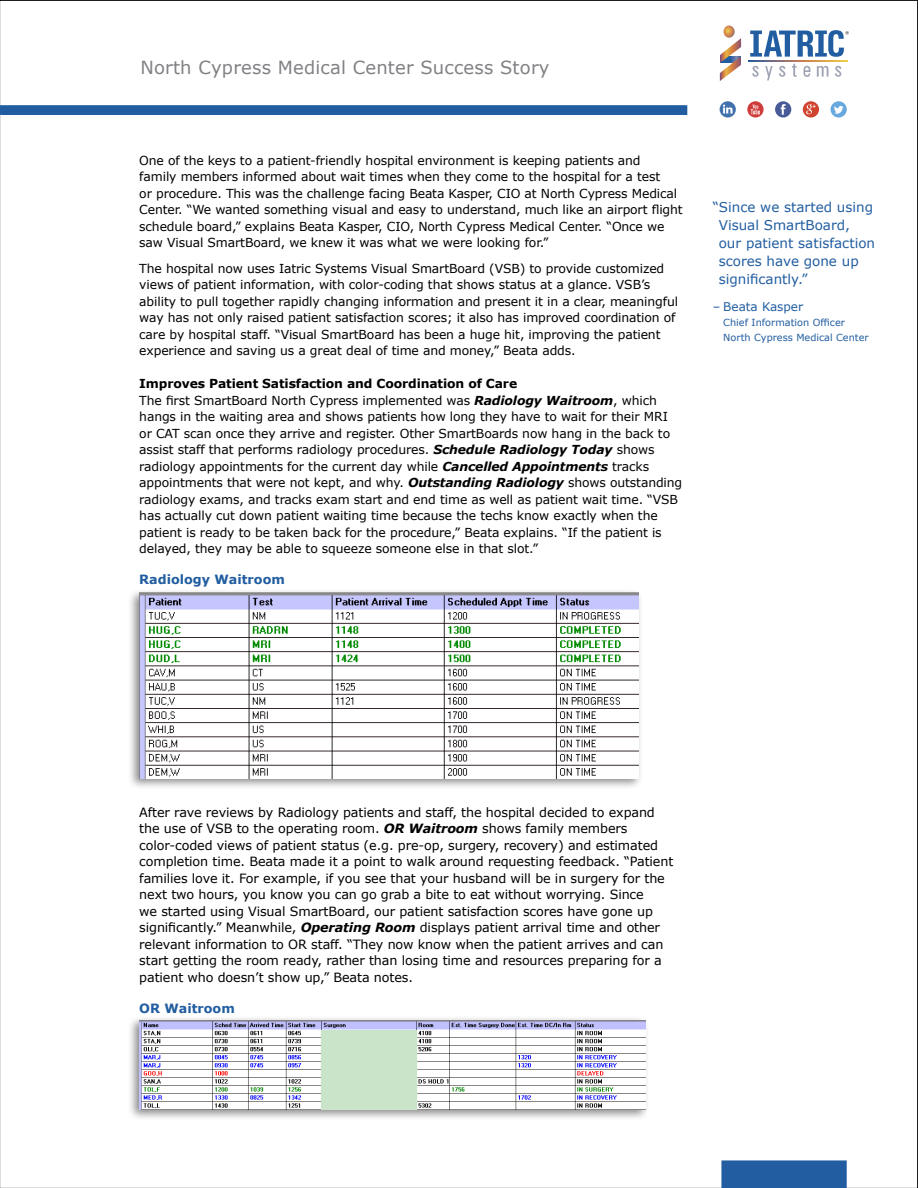
<style>
.page{position:relative;width:918px;height:1188px;background:#fff}
.page>*{position:absolute;margin:0;border:0;box-sizing:border-box;transform-origin:0 0}
.t1{font:18px "Verdana";letter-spacing:.01em;color:#808184}
.Plain_Text{font:13.5px/18px "Verdana";color:#215da0}
.t2{font:12.75px/16.5px "Verdana";letter-spacing:-.01em;color:#000}
.t3{font:700 12.75px "Verdana";color:#215da0}
.t4{font:12.3px/16.5px "Verdana";letter-spacing:-.01em;color:#000}
.t5{font:700 12.3px "Verdana";letter-spacing:-.01em;color:#000}
.Plain_Text-2{font:12px "Verdana";color:#215da0}
.Plain_Text-3{font:9.75px/15px "Verdana";color:#215da0}
.s1{font-weight:700;font-style:italic}
</style>
<div class="page">
<div style="left:1px;top:106px;width:686px;height:8px;background:#215da0"></div>
<div style="left:0;top:105px;width:687px;height:10px;border:2px solid #215da0"></div>
<div style="left:722px;top:1161px;width:124px;height:26px;background:#215da0"></div>
<div style="left:721px;top:1160px;width:126px;height:28px;border:2px solid #215da0"></div>
<svg style="left:720px;top:26px;width:21px;height:55px"></svg>
<svg style="left:749px;top:61px;width:99px;height:1px"></svg>
<svg style="left:792px;top:63px;width:5px;height:14px"></svg>
<svg style="left:817px;top:66px;width:12px;height:11px"></svg>
<svg style="left:752px;top:66px;width:7px;height:11px"></svg>
<svg style="left:779px;top:66px;width:6px;height:11px"></svg>
<svg style="left:835px;top:66px;width:6px;height:11px"></svg>
<svg style="left:804px;top:66px;width:6px;height:11px"></svg>
<svg style="left:765px;top:66px;width:8px;height:14px"></svg>
<svg style="left:750px;top:30px;width:99px;height:27px"></svg>
<svg style="left:720px;top:101px;width:16px;height:17px"></svg>
<svg style="left:723px;top:105px;width:10px;height:9px"></svg>
<svg style="left:803px;top:101px;width:16px;height:17px"></svg>
<svg style="left:806px;top:105px;width:10px;height:9px"></svg>
<div style="left:775px;top:101px;width:16px;height:17px;background:#485a97;border-radius:50%"></div>
<svg style="left:781px;top:104px;width:5px;height:11px"></svg>
<svg style="left:747px;top:101px;width:17px;height:17px"></svg>
<svg style="left:751px;top:104px;width:9px;height:10px"></svg>
<div style="left:831px;top:101px;width:16px;height:17px;background:#67a8de;border-radius:50%"></div>
<svg style="left:834px;top:106px;width:9px;height:8px"></svg>
<div style="left:127px;top:588px;width:516px;height:202px;background:#000;opacity:.45"></div>
<img style="left:139px;top:593px;width:500px;height:185px">
<div style="left:127px;top:1015px;width:523px;height:107px;background:#000;opacity:.45"></div>
<img style="left:139px;top:1020px;width:507px;height:90px">
<p class="t1" style="left:140px;top:55px;width:411px">North Cypress Medical Center Success Story</p>
<p class="t4" style="left:139px;top:152px;width:503px">One of the keys to a patient-friendly hospital environment is keeping patients and</p>
<p class="t4" style="left:139px;top:169px;width:522px">family members informed about wait times when they come to the hospital for a test</p>
<p class="t4" style="left:139px;top:185px;width:545px">or procedure. This was the challenge facing Beata Kasper, CIO at North Cypress Medical Center. “We wanted something visual and easy to understand, much like an airport flight schedule board,” explains Beata Kasper, CIO, North Cypress Medical Center. “Once we saw Visual SmartBoard, we knew it was what we were looking for.”</p>
<p class="t4" style="left:139px;top:260px;width:540px">The hospital now uses Iatric Systems Visual SmartBoard (VSB) to provide customized views of patient information, with color-coding that shows status at a glance. VSB’s ability to pull together rapidly changing information and present it in a clear, meaningful way has not only raised patient satisfaction scores; it also has improved coordination of care by hospital staff. “Visual SmartBoard has been a huge hit, improving the patient experience and saving us a great deal of time and money,” Beata adds.</p>
<p class="t5" style="left:139px;top:375px;width:379px">Improves Patient Satisfaction and Coordination of Care</p>
<p class="t4" style="left:139px;top:392px;width:544px">The first SmartBoard North Cypress implemented was <span class="s1">Radiology Waitroom</span>, which hangs in the waiting area and shows patients how long they have to wait for their MRI or CAT scan once they arrive and register. Other SmartBoards now hang in the back to assist staff that performs radiology procedures. <span class="s1">Schedule Radiology Today</span> shows radiology appointments for the current day while <span class="s1">Cancelled Appointments</span> tracks appointments that were not kept, and why. <span class="s1">Outstanding Radiology</span> shows outstanding radiology exams, and tracks exam start and end time as well as patient wait time. “VSB has actually cut down patient waiting time because the techs know exactly when the patient is ready to be taken back for the procedure,” Beata explains. “If the patient is delayed, they may be able to squeeze someone else in that slot.”</p>
<p class="t3" style="left:139px;top:570px;width:147px">Radiology Waitroom</p>
<p class="Plain_Text" style="left:719px;top:197px;width:156px;text-indent:-6px">“Since we started using<br>Visual SmartBoard,</p>
<p class="Plain_Text" style="left:719px;top:233px;width:158px">our patient satisfaction scores have gone up significantly.”</p>
<p class="Plain_Text-2" style="left:713px;top:298px;width:92px">– Beata Kasper</p>
<p class="Plain_Text-3" style="left:723px;top:314px;width:147px">Chief Information Officer<br>North Cypress Medical Center</p>
<p class="t2" style="left:139px;top:804px;width:517px">After rave reviews by Radiology patients and staff, the hospital decided to expand</p>
<p class="t2" style="left:139px;top:820px;width:536px">the use of VSB to the operating room. <span class="s1">OR Waitroom</span> shows family members color-coded views of patient status (e.g. pre-op, surgery, recovery) and estimated completion time. Beata made it a point to walk around requesting feedback. “Patient families love it. For example, if you see that your husband will be in surgery for the next two hours, you know you can go grab a bite to eat without worrying. Since<br>we started using Visual SmartBoard, our patient satisfaction scores have gone up significantly.” Meanwhile, <span class="s1">Operating Room</span> displays patient arrival time and other relevant information to OR staff. “They now know when the patient arrives and can start getting the room ready, rather than losing time and resources preparing for a patient who doesn’t show up,” Beata notes.</p>
<p class="t3" style="left:139px;top:1000px;width:97px">OR Waitroom</p>
</div>
